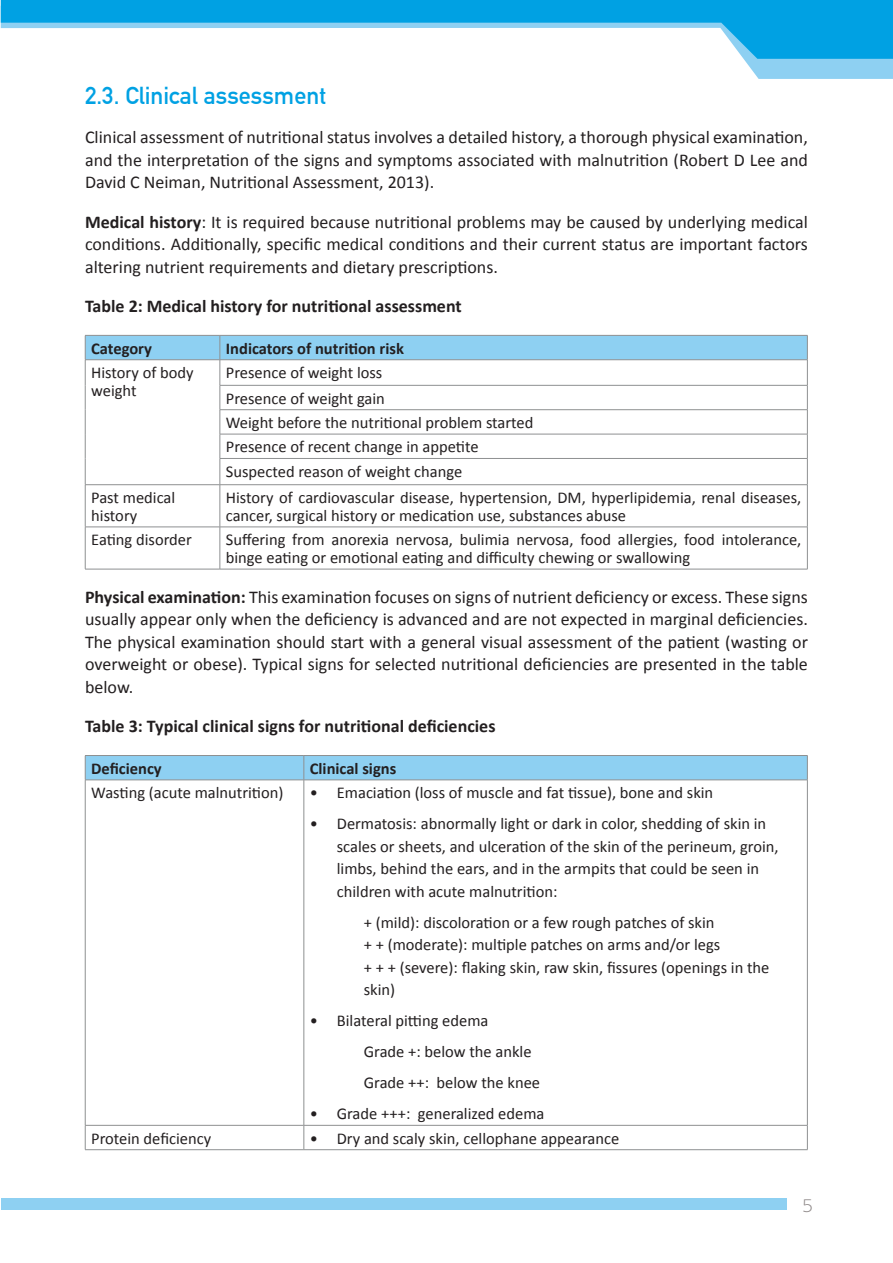
<style>
.page{position:relative;width:893px;height:1263px;background:#fff}
.page>*{position:absolute;margin:0;border:0;box-sizing:border-box;transform-origin:0 0}
.t1{font:700 24px "DIN Alternate";color:#00a1e3}
.t2{font:18px/22.5px "Calibri";color:#231f20;text-align:justify}
.t3{font:700 18px "Calibri";color:#231f20}
.t4{font:300 18px "Alright Sans";color:#908a8a}
.t5{font:16.5px/22.5px "Calibri";color:#231f20}
.t6{font:700 16.5px "Calibri";color:#231f20}
.s1{font-weight:700}
</style>
<div class="page">
<div style="left:1px;top:1198px;width:786px;height:12px;background:#8ed0f2"></div>
<div style="left:744px;top:59px;width:149px;height:20px;background:#8ed0f2"></div>
<svg style="left:1px;top:0;width:892px;height:59px"></svg>
<svg style="left:85px;top:335px;width:723px;height:149px"></svg>
<hr style="left:85px;top:484px;width:135px;height:1px;background:#8e9091">
<hr style="left:85px;top:485px;width:1px;height:42px;background:#8e9091">
<hr style="left:220px;top:484px;width:587px;height:1px;background:#8e9091">
<hr style="left:220px;top:485px;width:1px;height:42px;background:#8e9091">
<hr style="left:807px;top:485px;width:1px;height:42px;background:#8e9091">
<hr style="left:85px;top:527px;width:135px;height:1px;background:#8e9091">
<hr style="left:85px;top:527px;width:1px;height:42px;background:#8e9091">
<hr style="left:220px;top:527px;width:587px;height:1px;background:#8e9091">
<hr style="left:220px;top:527px;width:1px;height:42px;background:#8e9091">
<hr style="left:807px;top:527px;width:1px;height:42px;background:#8e9091">
<hr style="left:85px;top:569px;width:135px;height:1px;background:#8e9091">
<hr style="left:220px;top:569px;width:587px;height:1px;background:#8e9091">
<svg style="left:85px;top:755px;width:723px;height:25px;background:#8ecbeb"></svg>
<hr style="left:85px;top:780px;width:219px;height:1px;background:#8e9091">
<hr style="left:85px;top:780px;width:1px;height:345px;background:#8e9091">
<hr style="left:304px;top:780px;width:503px;height:1px;background:#8e9091">
<hr style="left:304px;top:780px;width:1px;height:345px;background:#8e9091">
<hr style="left:807px;top:780px;width:1px;height:345px;background:#8e9091">
<hr style="left:85px;top:1125px;width:219px;height:1px;background:#8e9091">
<svg style="left:85px;top:1125px;width:1px;height:24px"></svg>
<hr style="left:304px;top:1125px;width:503px;height:1px;background:#8e9091">
<svg style="left:304px;top:1125px;width:1px;height:24px"></svg>
<svg style="left:807px;top:1125px;width:1px;height:24px"></svg>
<hr style="left:85px;top:1149px;width:219px;height:1px;background:#8e9091">
<hr style="left:304px;top:1149px;width:503px;height:1px;background:#8e9091">
<h1 class="t1" style="left:85px;top:77px;width:242px">2.3. Clinical assessment</h1>
<p class="t2" style="left:85px;top:125px;width:724px">Clinical assessment of nutritional status involves a detailed history, a thorough physical examination, and the interpretation of the signs and symptoms associated with malnutrition (Robert D Lee and David C Neiman, Nutritional Assessment, 2013).</p>
<p class="t2" style="left:85px;top:210px;width:724px"><span class="s1">Medical history</span>: It is required because nutritional problems may be caused by underlying medical conditions. Additionally, specific medical conditions and their current status are important factors altering nutrient requirements and dietary prescriptions.</p>
<p class="t3" style="left:85px;top:293px;width:378px">Table 2: Medical history for nutritional assessment</p>
<p class="t6" style="left:91px;top:337px;width:62px">Category</p>
<p class="t6" style="left:226px;top:337px;width:180px">Indicators of nutrition risk</p>
<p class="t5" style="left:91px;top:363px;width:104px;line-height:17.9px">History of body weight</p>
<p class="t5" style="left:226px;top:360px;width:309px;line-height:24.6px">Presence of weight loss<br>Presence of weight gain<br>Weight before the nutritional problem started Presence of recent change in appetite Suspected reason of weight change</p>
<p class="t5" style="left:91px;top:488px;width:85px;line-height:17.9px">Past medical history</p>
<p class="t5" style="left:226px;top:488px;width:577px;line-height:17.9px">History of cardiovascular disease, hypertension, DM, hyperlipidemia, renal diseases, cancer, surgical history or medication use, substances abuse</p>
<p class="t5" style="left:91px;top:528px;width:102px">Eating disorder</p>
<p class="t5" style="left:226px;top:530px;width:577px;line-height:17.9px">Suffering from anorexia nervosa, bulimia nervosa, food allergies, food intolerance, binge eating or emotional eating and difficulty chewing or swallowing</p>
<p class="t2" style="left:85px;top:585px;width:724px"><span class="s1">Physical examination:</span> This examination focuses on signs of nutrient deficiency or excess. These signs usually appear only when the deficiency is advanced and are not expected in marginal deficiencies.<br>The physical examination should start with a general visual assessment of the patient (wasting or overweight or obese). Typical signs for selected nutritional deficiencies are presented in the table below.</p>
<p class="t3" style="left:85px;top:714px;width:412px">Table 3: Typical clinical signs for nutritional deficiencies</p>
<p class="t6" style="left:91px;top:757px;width:72px">Deficiency</p>
<p class="t6" style="left:310px;top:757px;width:88px">Clinical signs</p>
<p class="t5" style="left:91px;top:781px;width:194px">Wasting (acute malnutrition)</p>
<p class="t5" style="left:310px;top:781px;width:405px">• Emaciation (loss of muscle and fat tissue), bone and skin</p>
<p class="t5" style="left:337px;top:812px;width:443px;text-indent:-27px">• Dermatosis: abnormally light or dark in color, shedding of skin in scales or sheets, and ulceration of the skin of the perineum, groin, limbs, behind the ears, and in the armpits that could be seen in children with acute malnutrition:</p>
<p class="t5" style="left:364px;top:911px;width:407px">+ (mild): discoloration or a few rough patches of skin<br>+ + (moderate): multiple patches on arms and/or legs<br>+ + + (severe): flaking skin, raw skin, fissures (openings in the skin)</p>
<p class="t5" style="left:364px;top:1005px;width:178px;line-height:31px;text-indent:-54px">• Bilateral pitting edema<br>Grade +: below the ankle<br>Grade ++: below the knee</p>
<p class="t5" style="left:310px;top:1102px;width:236px">• Grade +++: generalized edema</p>
<p class="t5" style="left:91px;top:1126px;width:122px">Protein deficiency</p>
<p class="t5" style="left:310px;top:1126px;width:311px">• Dry and scaly skin, cellophane appearance</p>
<p class="t4" style="left:802px;top:1190px;width:12px">5</p>
</div>
